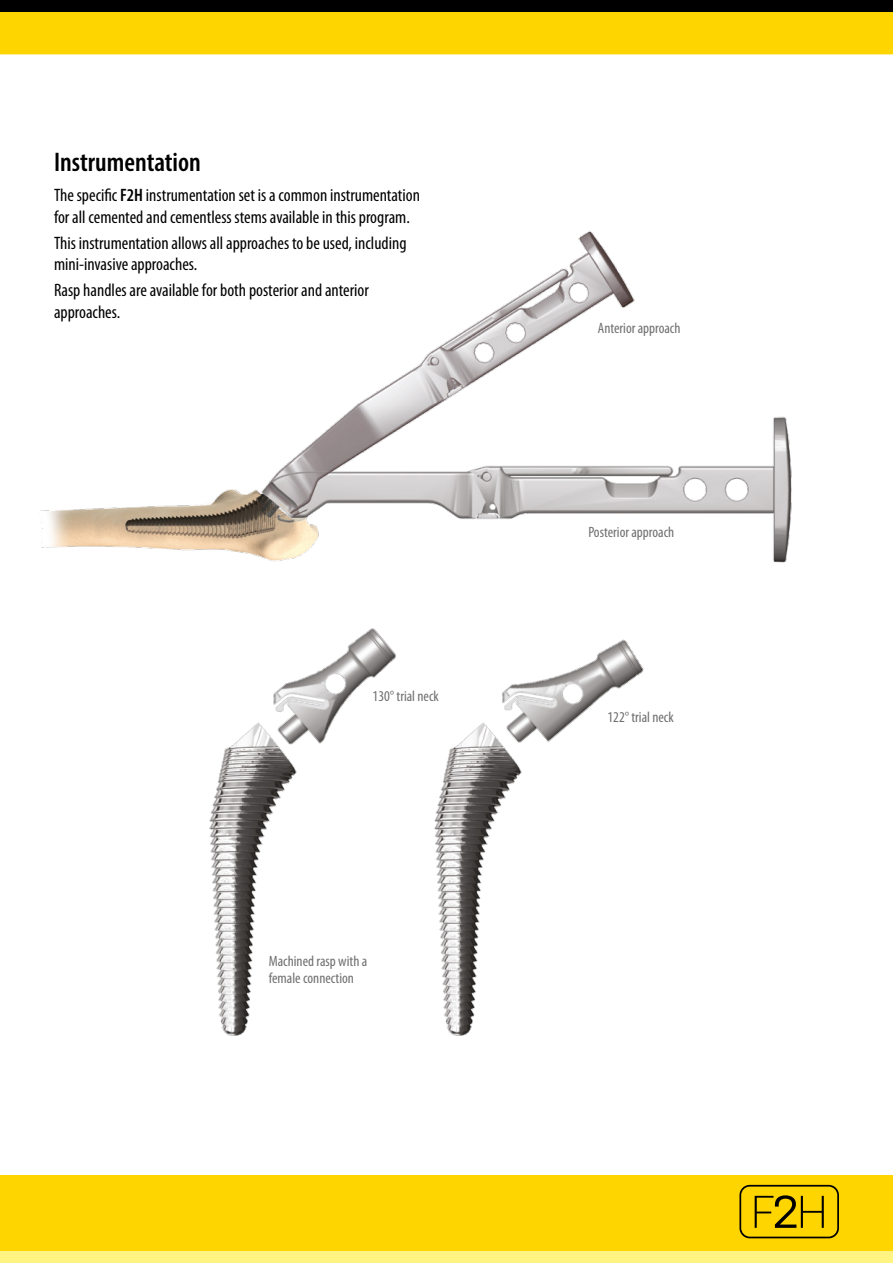
<style>
.page{position:relative;width:893px;height:1263px;background:#fff}
.page>*{position:absolute;margin:0;border:0;box-sizing:border-box;transform-origin:0 0}
.t1{font:600 condensed 27px "Myriad Pro";color:#000}
.t2{font:condensed 18px/21.6px "Myriad Pro";color:#000}
.t3{font:condensed 15px/16.5px "Myriad Pro";color:#706f6f}
.s1{font-weight:600}
</style>
<div class="page">
<img style="left:273px;top:628px;width:124px;height:116px">
<img style="left:502px;top:639px;width:142px;height:103px">
<div style="left:0;top:12px;width:893px;height:42px;background:#ffd500"></div>
<div style="left:0;top:0;width:83px;height:12px;background:#000"></div>
<div style="left:2px;top:0;width:891px;height:12px;background:#000"></div>
<img style="left:40px;top:231px;width:752px;height:332px">
<img style="left:209px;top:709px;width:96px;height:327px">
<img style="left:434px;top:709px;width:96px;height:327px">
<div style="left:0;top:1175px;width:893px;height:88px;background:#ffd500"></div>
<div style="left:0;top:1251px;width:893px;height:12px;background:#fff482"></div>
<svg style="left:739px;top:1185px;width:100px;height:53px"></svg>
<h1 class="t1" style="left:54px;top:146px;width:148px">Instrumentation</h1>
<p class="t2" style="left:54px;top:184px;width:368px">The specific <span class="s1">F2H</span> instrumentation set is a common instrumentation for all cemented and cementless stems available in this program.</p>
<p class="t2" style="left:54px;top:232px;width:354px">This instrumentation allows all approaches to be used, including mini-invasive approaches.</p>
<p class="t2" style="left:54px;top:279px;width:316px">Rasp handles are available for both posterior and anterior approaches.</p>
<p class="t3" style="left:373px;top:688px;width:68px">130° trial neck</p>
<p class="t3" style="left:269px;top:953px;width:100px">Machined rasp with a female connection</p>
<p class="t3" style="left:598px;top:319px;width:84px">Anterior approach</p>
<p class="t3" style="left:588px;top:523px;width:87px">Posterior approach</p>
<p class="t3" style="left:607px;top:709px;width:68px">122° trial neck</p>
</div>
